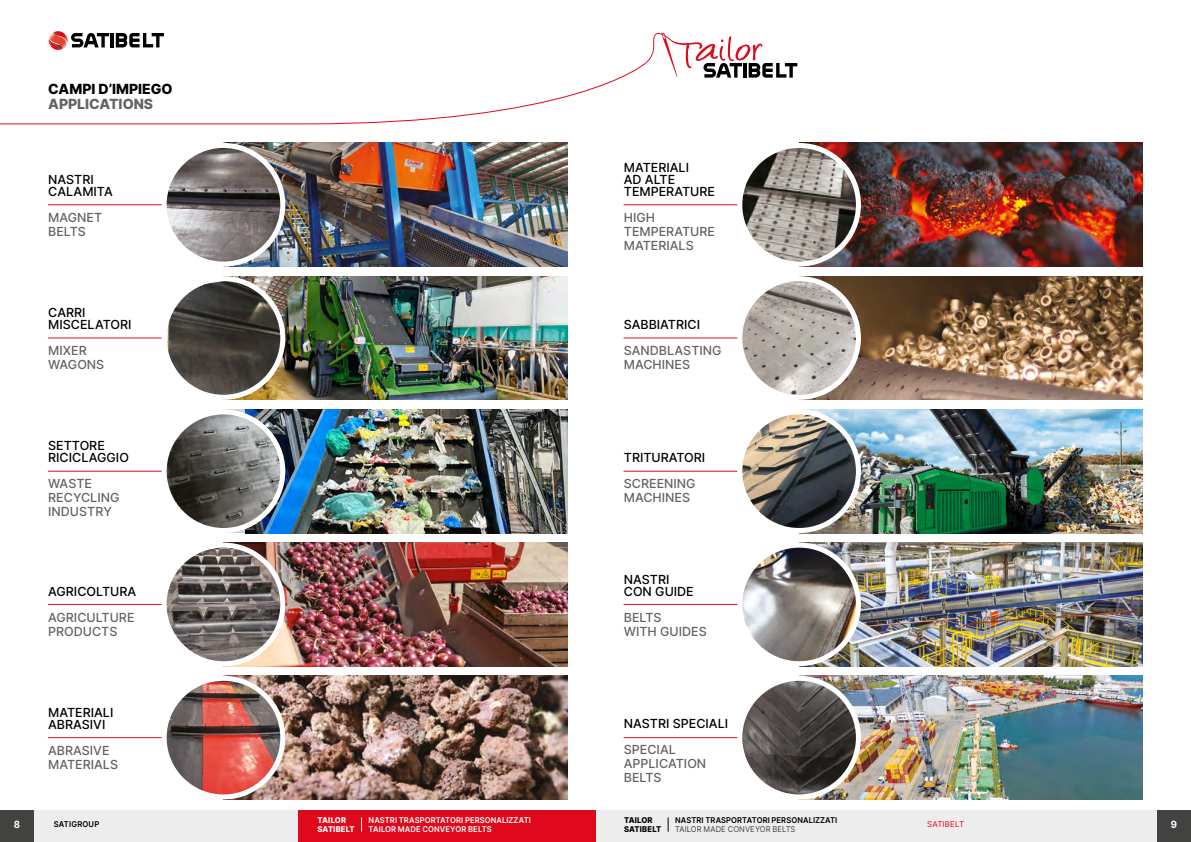
<style>
.page{position:relative;width:1191px;height:842px;background:#fff}
.page>*{position:absolute;margin:0;border:0;box-sizing:border-box;transform-origin:0 0}
.t1{font:800 14px "Inter";color:#000}
.t2{font:800 14px "Inter";color:#646363}
.t3{font:500 12.5px/14px "Inter";color:#646363}
.t4{font:500 12.5px/12px "Inter";color:#000}
.t5{font:700 10px "Inter";color:#fff;scale:.95 1}
.t6{font:600 8px "Inter";letter-spacing:.015em;color:#fff;scale:.95 1}
.t7{font:600 8px "Inter";letter-spacing:.01em;color:#000;scale:.95 1}
.t8{font:8px "Inter";letter-spacing:.01em;color:#424241;scale:.95 1}
.t9{font:800 8px "Inter";letter-spacing:.015em;color:#000;scale:.95 1}
.t10{font:800 8px "Inter";letter-spacing:.015em;color:#fff;scale:.95 1}
.t11{font:8px "Inter";letter-spacing:.01em;color:#df091b}
</style>
<div class="page">
<div style="left:34px;top:811px;width:264px;height:31px;background:#ededed"></div>
<div style="left:907px;top:811px;width:250px;height:31px;background:#ededed"></div>
<div style="left:0;top:811px;width:34px;height:31px;background:#424241"></div>
<div style="left:1157px;top:811px;width:34px;height:31px;background:#424241"></div>
<hr style="left:48px;top:204px;width:157px;height:1px;background:#df091b">
<hr style="left:624px;top:204px;width:157px;height:1px;background:#df091b">
<hr style="left:48px;top:337px;width:157px;height:1px;background:#df091b">
<hr style="left:624px;top:337px;width:157px;height:1px;background:#df091b">
<hr style="left:48px;top:471px;width:157px;height:1px;background:#df091b">
<hr style="left:624px;top:471px;width:157px;height:1px;background:#df091b">
<hr style="left:48px;top:604px;width:157px;height:1px;background:#df091b">
<hr style="left:624px;top:604px;width:157px;height:1px;background:#df091b">
<hr style="left:48px;top:737px;width:157px;height:1px;background:#df091b">
<hr style="left:624px;top:737px;width:157px;height:1px;background:#df091b">
<img style="left:285px;top:143px;width:282px;height:124px">
<img style="left:861px;top:143px;width:281px;height:124px">
<img style="left:285px;top:276px;width:282px;height:124px">
<img style="left:861px;top:276px;width:281px;height:124px">
<img style="left:285px;top:409px;width:282px;height:124px">
<img style="left:861px;top:409px;width:281px;height:124px">
<img style="left:285px;top:543px;width:282px;height:123px">
<img style="left:861px;top:543px;width:281px;height:123px">
<img style="left:285px;top:676px;width:282px;height:123px">
<img style="left:861px;top:676px;width:281px;height:123px">
<svg style="left:162px;top:143px;width:123px;height:124px"></svg>
<svg style="left:737px;top:143px;width:124px;height:124px"></svg>
<svg style="left:162px;top:276px;width:123px;height:124px"></svg>
<svg style="left:737px;top:276px;width:124px;height:124px"></svg>
<svg style="left:162px;top:409px;width:123px;height:124px"></svg>
<img style="left:737px;top:409px;width:124px;height:124px">
<svg style="left:162px;top:543px;width:123px;height:123px"></svg>
<img style="left:737px;top:543px;width:124px;height:123px">
<img style="left:162px;top:676px;width:123px;height:123px">
<svg style="left:737px;top:676px;width:124px;height:123px"></svg>
<div style="left:596px;top:811px;width:311px;height:31px;background:#ededed"></div>
<div style="left:298px;top:811px;width:297px;height:31px;background:#df091b"></div>
<svg style="left:0;top:31px;width:797px;height:94px"></svg>
<svg style="left:361px;top:817px;width:1px;height:15px"></svg>
<svg style="left:668px;top:817px;width:1px;height:15px"></svg>
<p class="t1" style="left:48px;top:79px;width:114px">CAMPI D’IMPIEGO</p>
<p class="t2" style="left:48px;top:94px;width:62px">APPLICATIONS</p>
<p class="t4" style="left:48px;top:173px;width:66px">NASTRI<br>CALAMITA</p>
<p class="t3" style="left:48px;top:210px;width:55px">MAGNET<br>BELTS</p>
<p class="t4" style="left:48px;top:306px;width:85px">CARRI<br>MISCELATORI</p>
<p class="t3" style="left:48px;top:343px;width:58px">MIXER<br>WAGONS</p>
<p class="t4" style="left:48px;top:439px;width:82px">SETTORE<br>RICICLAGGIO</p>
<p class="t3" style="left:48px;top:476px;width:73px">WASTE<br>RECYCLING<br>INDUSTRY</p>
<p class="t4" style="left:48px;top:585px;width:89px">AGRICOLTURA</p>
<p class="t3" style="left:48px;top:610px;width:88px">AGRICULTURE<br>PRODUCTS</p>
<p class="t4" style="left:48px;top:706px;width:67px">MATERIALI<br>ABRASIVI</p>
<p class="t3" style="left:48px;top:743px;width:71px">ABRASIVE<br>MATERIALS</p>
<p class="t4" style="left:624px;top:161px;width:93px">MATERIALI<br>AD ALTE<br>TEMPERATURE</p>
<p class="t3" style="left:624px;top:210px;width:93px">HIGH<br>TEMPERATURE<br>MATERIALS</p>
<p class="t4" style="left:624px;top:318px;width:78px">SABBIATRICI</p>
<p class="t3" style="left:624px;top:343px;width:99px">SANDBLASTING<br>MACHINES</p>
<p class="t4" style="left:624px;top:451px;width:83px">TRITURATORI</p>
<p class="t3" style="left:624px;top:476px;width:73px">SCREENING<br>MACHINES</p>
<p class="t4" style="left:624px;top:574px;width:71px">NASTRI<br>CON GUIDE</p>
<p class="t3" style="left:624px;top:611px;width:84px">BELTS<br>WITH GUIDES</p>
<p class="t4" style="left:624px;top:717px;width:57px">NASTRI SPECIALI</p>
<p class="t3" style="left:624px;top:742px;width:84px">SPECIAL<br>APPLICATION<br>BELTS</p>
<p class="t9" style="left:624px;top:814px;width:32px">TAILOR</p>
<p class="t7" style="left:675px;top:814px;width:172px">NASTRI TRASPORTATORI PERSONALIZZATI</p>
<p class="t9" style="left:624px;top:823px;width:41px">SATIBELT</p>
<p class="t8" style="left:675px;top:823px;width:128px">TAILOR MADE CONVEYOR BELTS</p>
<p class="t10" style="left:317px;top:814px;width:32px">TAILOR</p>
<p class="t6" style="left:368px;top:814px;width:172px">NASTRI TRASPORTATORI PERSONALIZZATI</p>
<p class="t10" style="left:317px;top:823px;width:41px">SATIBELT</p>
<p class="t6" style="left:369px;top:823px;width:131px">TAILOR MADE CONVEYOR BELTS</p>
<p class="t5" style="left:14px;top:817px;width:8px">8</p>
<p class="t7" style="left:54px;top:819px;width:49px">SATIGROUP</p>
<p class="t11" style="left:927px;top:819px;width:38px">SATIBELT</p>
<p class="t5" style="left:1170px;top:817px;width:8px">9</p>
</div>
